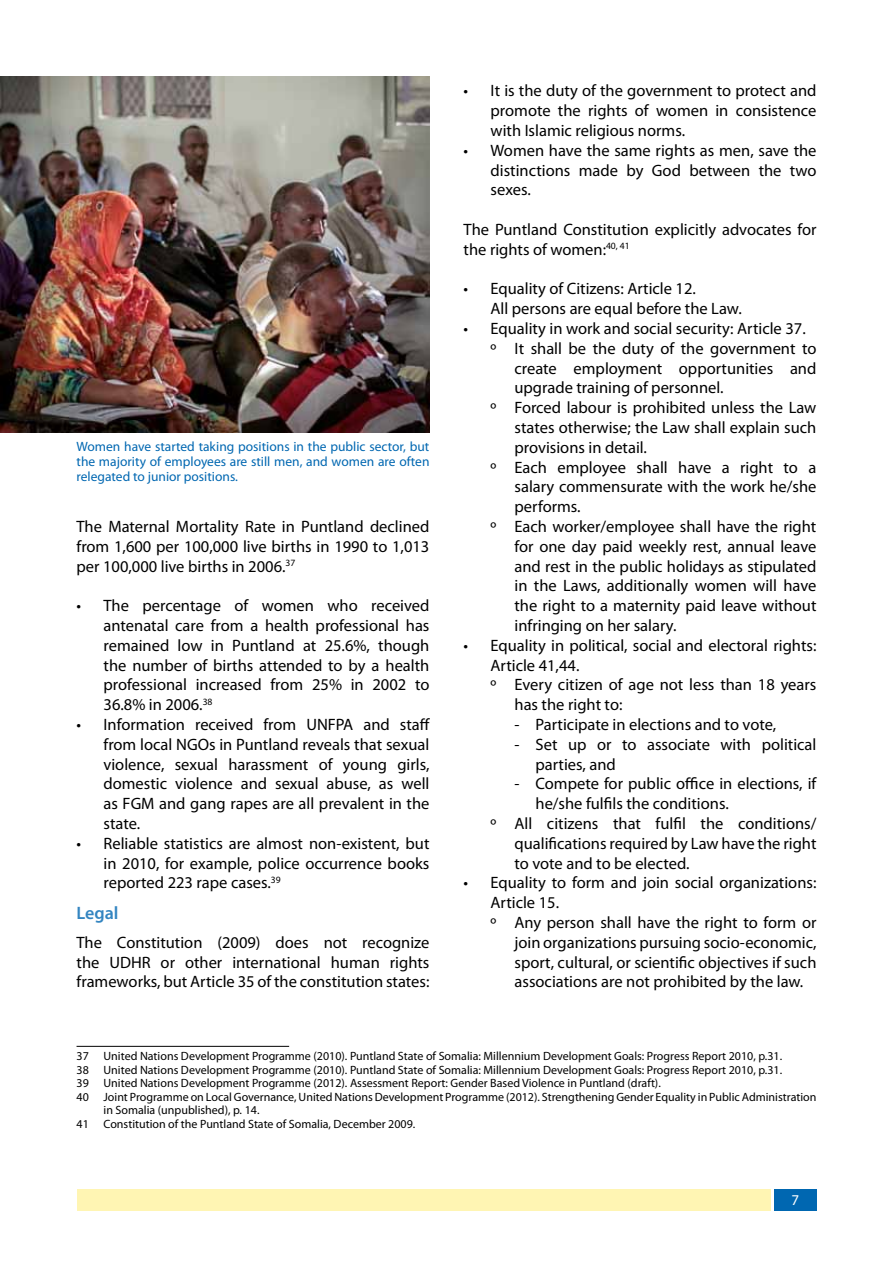
<style>
.page{position:relative;width:893px;height:1263px;background:#fff}
.page>*{position:absolute;margin:0;border:0;box-sizing:border-box;transform-origin:0 0}
.t1{font:600 18px "Myriad Pro";color:#3385c1}
.t2{font:16.5px/19.8px "Myriad Pro";color:#000;text-align:justify}
.t3{font:15px "Myriad Pro";color:#fff}
.t4{font:13.5px/15px "Myriad Pro";color:#0067b1;text-align:justify}
.t5{font:12px "Myriad Pro";color:#000}
</style>
<div class="page">
<div style="left:774px;top:1190px;width:42px;height:21px;background:#0067b1"></div>
<div style="left:77px;top:1190px;width:693px;height:21px;background:#fff5b3"></div>
<hr style="left:77px;top:1046px;width:212px;height:1px;background:#000">
<img style="left:0;top:77px;width:429px;height:356px">
<p class="t4" style="left:77px;top:439px;width:354px">Women have started taking positions in the public sector, but the majority of employees are still men, and women are often relegated to junior positions.</p>
<p class="t2" style="left:77px;top:516px;width:354px">The Maternal Mortality Rate in Puntland declined from 1,600 per 100,000 live births in 1990 to 1,013 per 100,000 live births in 2006.<sup>37</sup></p>
<p class="t2" style="left:104px;top:595px;width:327px;text-indent:-27px">• The percentage of women who received antenatal care from a health professional has remained low in Puntland at 25.6%, though the number of births attended to by a health professional increased from 25% in 2002 to 36.8% in 2006.<sup>38</sup></p>
<p class="t2" style="left:104px;top:714px;width:328px;text-indent:-27px">• Information received from UNFPA and staff from local NGOs in Puntland reveals that sexual violence, sexual harassment of young girls, domestic violence and sexual abuse, as well as FGM and gang rapes are all prevalent in the state.</p>
<p class="t2" style="left:104px;top:833px;width:327px;text-indent:-27px">• Reliable statistics are almost non-existent, but in 2010, for example, police occurrence books reported 223 rape cases.<sup>39</sup></p>
<p class="t1" style="left:77px;top:901px;width:44px">Legal</p>
<p class="t2" style="left:77px;top:932px;width:354px">The Constitution (2009) does not recognize the UDHR or other international human rights frameworks, but Article 35 of the constitution states:</p>
<p class="t2" style="left:491px;top:81px;width:327px;text-indent:-27px">• It is the duty of the government to protect and promote the rights of women in consistence with Islamic religious norms.</p>
<p class="t2" style="left:491px;top:140px;width:327px;text-indent:-27px">• Women have the same rights as men, save the distinctions made by God between the two sexes.</p>
<p class="t2" style="left:464px;top:219px;width:354px">The Puntland Constitution explicitly advocates for the rights of women:<sup>40,</sup> <sup>41</sup></p>
<p class="t2" style="left:490px;top:279px;width:253px;text-indent:-27px">• Equality of Citizens: Article 12.<br>All persons are equal before the Law.</p>
<p class="t2" style="left:463px;top:318px;width:344px">• Equality in work and social security: Article 37.</p>
<p class="t2" style="left:490px;top:338px;width:327px">º It shall be the duty of the government to</p>
<p class="t2" style="left:514px;top:358px;width:303px">create employment opportunities and</p>
<p class="t2" style="left:514px;top:378px;width:211px">upgrade training of personnel.</p>
<p class="t2" style="left:490px;top:397px;width:327px">º Forced labour is prohibited unless the Law</p>
<p class="t2" style="left:514px;top:417px;width:303px">states otherwise; the Law shall explain such</p>
<p class="t2" style="left:514px;top:437px;width:134px">provisions in detail.</p>
<p class="t2" style="left:490px;top:457px;width:327px">º Each employee shall have a right to a</p>
<p class="t2" style="left:514px;top:477px;width:303px">salary commensurate with the work he/she</p>
<p class="t2" style="left:514px;top:496px;width:68px">performs.</p>
<p class="t2" style="left:490px;top:516px;width:327px">º Each worker/employee shall have the right</p>
<p class="t2" style="left:514px;top:536px;width:303px">for one day paid weekly rest, annual leave</p>
<p class="t2" style="left:514px;top:556px;width:303px">and rest in the public holidays as stipulated</p>
<p class="t2" style="left:514px;top:576px;width:303px">in the Laws, additionally women will have</p>
<p class="t2" style="left:514px;top:595px;width:303px">the right to a maternity paid leave without</p>
<p class="t2" style="left:514px;top:615px;width:163px">infringing on her salary.</p>
<p class="t2" style="left:463px;top:635px;width:354px">• Equality in political, social and electoral rights:</p>
<p class="t2" style="left:490px;top:655px;width:90px">Article 41,44.</p>
<p class="t2" style="left:490px;top:675px;width:327px">º Every citizen of age not less than 18 years</p>
<p class="t2" style="left:514px;top:694px;width:109px">has the right to:</p>
<p class="t2" style="left:514px;top:714px;width:263px">- Participate in elections and to vote,</p>
<p class="t2" style="left:535px;top:734px;width:282px;text-indent:-21px">- Set up or to associate with political parties, and</p>
<p class="t2" style="left:514px;top:774px;width:303px">- Compete for public office in elections, if</p>
<p class="t2" style="left:535px;top:793px;width:195px">he/she fulfils the conditions.</p>
<p class="t2" style="left:490px;top:813px;width:327px">º All citizens that fulfil the conditions/</p>
<p class="t2" style="left:514px;top:833px;width:303px">qualifications required by Law have the right</p>
<p class="t2" style="left:514px;top:853px;width:177px">to vote and to be elected.</p>
<p class="t2" style="left:463px;top:873px;width:354px">• Equality to form and join social organizations:</p>
<p class="t2" style="left:490px;top:892px;width:70px">Article 15.</p>
<p class="t2" style="left:490px;top:912px;width:327px">º Any person shall have the right to form or</p>
<p class="t2" style="left:514px;top:932px;width:303px">join organizations pursuing socio-economic,</p>
<p class="t2" style="left:514px;top:952px;width:303px">sport, cultural, or scientific objectives if such</p>
<p class="t2" style="left:514px;top:972px;width:290px">associations are not prohibited by the law.</p>
<p class="t5" style="left:77px;top:1048px;width:707px">37 United Nations Development Programme (2010). Puntland State of Somalia: Millennium Development Goals: Progress Report 2010, p.31.</p>
<p class="t5" style="left:77px;top:1062px;width:707px">38 United Nations Development Programme (2010). Puntland State of Somalia: Millennium Development Goals: Progress Report 2010, p.31.</p>
<p class="t5" style="left:77px;top:1075px;width:586px">39 United Nations Development Programme (2012). Assessment Report: Gender Based Violence in Puntland (draft).</p>
<p class="t5" style="left:77px;top:1089px;width:741px">40 Joint Programme on Local Governance, United Nations Development Programme (2012). Strengthening Gender Equality in Public Administration</p>
<p class="t5" style="left:104px;top:1102px;width:157px">in Somalia (unpublished), p. 14.</p>
<p class="t5" style="left:77px;top:1116px;width:340px">41 Constitution of the Puntland State of Somalia, December 2009.</p>
<p class="t3" style="left:791px;top:1191px;width:9px">7</p>
</div>
